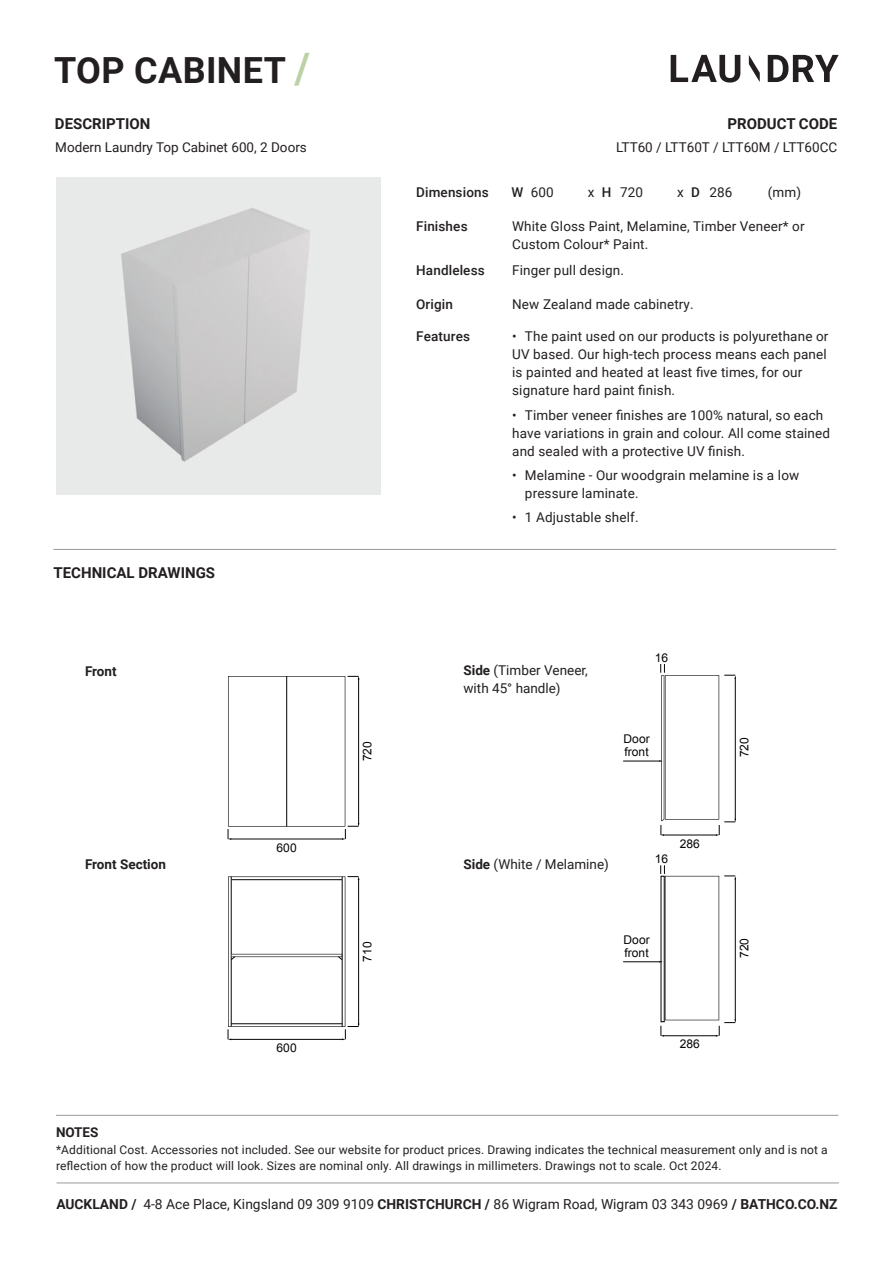
<style>
.page{position:relative;width:893px;height:1263px;background:#fff}
.page>*{position:absolute;margin:0;border:0;box-sizing:border-box;transform-origin:0 0}
.t1{font:700 36px "Roboto";letter-spacing:.01em;color:#231f20}
.t2{font:700 15px "Roboto";color:#231f20}
.t3{font:13.8px "Roboto";color:#231f20}
.t4{font:13.5px/18px "Roboto";letter-spacing:.01em;color:#231f20}
.t5{font:500 13.5px "Roboto";letter-spacing:.01em;color:#231f20}
.t6{font:700 13.5px "Roboto";color:#231f20}
.t7{font:12px/16.5px "Roboto";letter-spacing:.01em;color:#231f20}
.t8{font:12px/13.4px "Arial";color:#060403}
.s1{font-size:42px;color:#bdd1a6}
.s2{font-weight:500}
.s3{font-weight:700}
</style>
<div class="page">
<hr style="left:53px;top:549px;width:783px;height:1px;background:#97999c">
<svg style="left:749px;top:55px;width:11px;height:27px"></svg>
<svg style="left:768px;top:55px;width:71px;height:27px"></svg>
<svg style="left:671px;top:55px;width:69px;height:28px"></svg>
<hr style="left:56px;top:1115px;width:782px;height:1px;background:#97999c">
<hr style="left:57px;top:1182px;width:782px;height:1px;background:#97999c">
<hr style="left:623px;top:761px;width:37px;height:1px;background:#060403">
<svg style="left:659px;top:664px;width:77px;height:172px"></svg>
<hr style="left:623px;top:961px;width:37px;height:1px;background:#060403">
<svg style="left:659px;top:865px;width:77px;height:172px"></svg>
<img style="left:57px;top:177px;width:323px;height:317px">
<svg style="left:228px;top:876px;width:131px;height:164px"></svg>
<svg style="left:228px;top:676px;width:131px;height:164px"></svg>
<h1 class="t1" style="left:54px;top:44px;width:258px">TOP CABINET <span class="s1">/</span></h1>
<p class="t2" style="left:55px;top:113px;width:97px">DESCRIPTION</p>
<p class="t2" style="left:727px;top:113px;width:111px">PRODUCT CODE</p>
<p class="t4" style="left:55px;top:137px;width:253px">Modern Laundry Top Cabinet 600, 2 Doors</p>
<p class="t4" style="left:616px;top:137px;width:223px">LTT60 / LTT60T / LTT60M / LTT60CC</p>
<p class="t5" style="left:416px;top:183px;width:74px">Dimensions</p>
<p class="t4" style="left:511px;top:183px;width:44px"><span class="s2">W</span> 600</p>
<p class="t4" style="left:588px;top:183px;width:57px">x <span class="s2">H</span> 720</p>
<p class="t4" style="left:677px;top:183px;width:57px">x <span class="s2">D</span> 286</p>
<p class="t4" style="left:768px;top:183px;width:35px">(mm)</p>
<p class="t2" style="left:54px;top:562px;width:163px">TECHNICAL DRAWINGS</p>
<p class="t6" style="left:85px;top:661px;width:33px">Front</p>
<p class="t6" style="left:85px;top:854px;width:82px">Front Section</p>
<p class="t8" style="left:277px;top:841px;width:22px">600</p>
<p class="t8" style="left:277px;top:1041px;width:22px">600</p>
<p class="t5" style="left:416px;top:217px;width:53px">Finishes</p>
<p class="t4" style="left:512px;top:217px;width:294px">White Gloss Paint, Melamine, Timber Veneer* or<br>Custom Colour* Paint.</p>
<p class="t5" style="left:416px;top:261px;width:70px">Handleless</p>
<p class="t4" style="left:512px;top:261px;width:113px">Finger pull design.</p>
<p class="t5" style="left:416px;top:295px;width:38px">Origin</p>
<p class="t4" style="left:512px;top:295px;width:183px">New Zealand made cabinetry.</p>
<p class="t5" style="left:416px;top:327px;width:55px">Features</p>
<p class="t4" style="left:512px;top:327px;width:318px">• The paint used on our products is polyurethane or UV based. Our high-tech process means each panel is painted and heated at least five times, for our signature hard paint finish.</p>
<p class="t4" style="left:512px;top:405px;width:319px">• Timber veneer finishes are 100% natural, so each have variations in grain and colour. All come stained and sealed with a protective UV finish.</p>
<p class="t4" style="left:525px;top:466px;width:276px;text-indent:-13px">• Melamine - Our woodgrain melamine is a low pressure laminate.</p>
<p class="t4" style="left:512px;top:508px;width:128px">• 1 Adjustable shelf.</p>
<p class="t8" style="left:361px;top:761px;width:22px;rotate:-90deg">720</p>
<p class="t8" style="left:361px;top:962px;width:22px;rotate:-90deg">710</p>
<p class="t8" style="left:493px;top:655px;width:15px">16</p>
<p class="t4" style="left:463px;top:661px;width:126px"><span class="s3">Side</span> (Timber Veneer, with 45° handle)</p>
<p class="t8" style="left:655px;top:651px;width:15px">16</p>
<p class="t8" style="left:624px;top:732px;width:28px">Door front</p>
<p class="t8" style="left:738px;top:757px;width:22px;rotate:-90deg">720</p>
<p class="t8" style="left:680px;top:837px;width:22px">286</p>
<p class="t4" style="left:463px;top:855px;width:147px"><span class="s3">Side</span> (White / Melamine)</p>
<p class="t8" style="left:493px;top:856px;width:15px">16</p>
<p class="t8" style="left:655px;top:852px;width:15px">16</p>
<p class="t8" style="left:624px;top:933px;width:28px">Door front</p>
<p class="t8" style="left:738px;top:958px;width:22px;rotate:-90deg">720</p>
<p class="t8" style="left:680px;top:1037px;width:22px">286</p>
<p class="t6" style="left:56px;top:1123px;width:44px">NOTES</p>
<p class="t7" style="left:56px;top:1141px;width:773px">*Additional Cost. Accessories not included. See our website for product prices. Drawing indicates the technical measurement only and is not a reflection of how the product will look. Sizes are nominal only. All drawings in millimeters. Drawings not to scale. Oct 2024.</p>
<p class="t3" style="left:56px;top:1194px;width:783px"><span class="s3">AUCKLAND /</span> 4-8 Ace Place, Kingsland 09 309 9109 <span class="s3">CHRISTCHURCH /</span> 86 Wigram Road, Wigram 03 343 0969 <span class="s3">/ BATHCO.CO.NZ</span></p>
</div>
